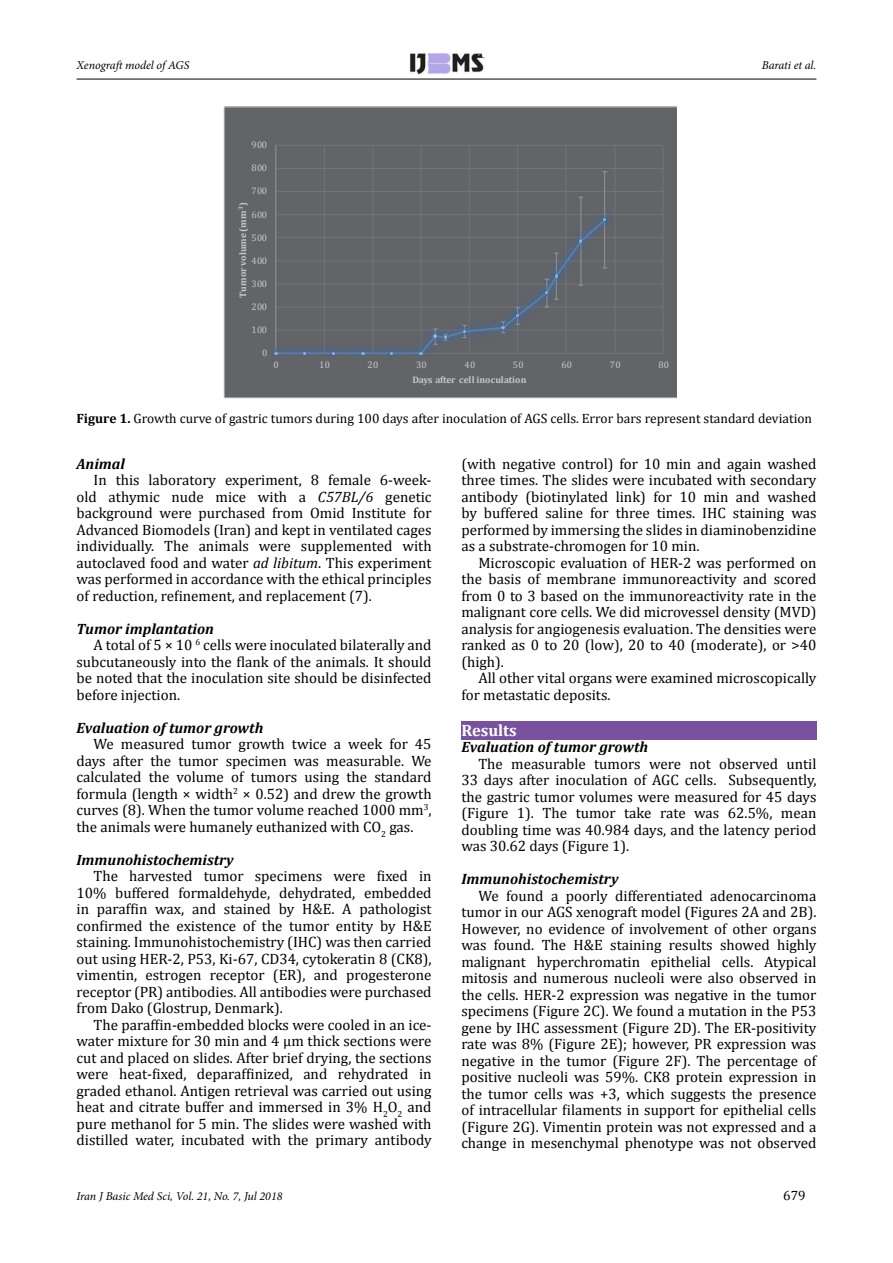
<style>
.page{position:relative;width:893px;height:1263px;background:#fff}
.page>*{position:absolute;margin:0;border:0;box-sizing:border-box;transform-origin:0 0}
.t1{font:700 16.5px "Cambria";color:#fff}
.t2{font:15px/16.5px "Cambria";color:#000;text-align:justify}
.t3{font:italic 700 15px "Cambria";color:#000}
.t4{font:13.5px "Cambria";color:#000}
.t5{font:italic 12px "Minion Pro";letter-spacing:-.005em;color:#000}
.t6{font:9.45px "Cambria";letter-spacing:.03em;color:#c6c8ca}
.t7{font:700 9.45px "Cambria";letter-spacing:-.015em;color:#c6c8ca}
.t8{font:700 9.45px "Cambria";letter-spacing:.01em;color:#c6c8ca}
.s1{font-weight:700}
.s2{font-style:italic}
</style>
<div class="page">
<img style="left:409px;top:53px;width:76px;height:22px">
<hr style="left:77px;top:79px;width:739px;height:1px;background:#000">
<div style="left:461px;top:721px;width:355px;height:19px;background:#7a519e"></div>
<svg style="left:224px;top:107px;width:452px;height:291px;background:#646669"></svg>
<p class="t5" style="left:77px;top:57px;width:114px">Xenograft model of AGS</p>
<p class="t5" style="left:762px;top:57px;width:56px">Barati et al.</p>
<p class="t6" style="left:252px;top:139px;width:17px">900</p>
<p class="t6" style="left:252px;top:162px;width:17px">800</p>
<p class="t6" style="left:252px;top:186px;width:17px">700</p>
<p class="t8" style="left:236px;top:298px;width:97px;rotate:-90deg">Tumor volume (mm<sup>3</sup>)</p>
<p class="t6" style="left:252px;top:209px;width:17px">600</p>
<p class="t6" style="left:252px;top:232px;width:17px">500</p>
<p class="t6" style="left:252px;top:255px;width:17px">400</p>
<p class="t6" style="left:252px;top:278px;width:17px">300</p>
<p class="t6" style="left:252px;top:301px;width:17px">200</p>
<p class="t6" style="left:252px;top:324px;width:17px">100</p>
<p class="t6" style="left:262px;top:348px;width:7px">0</p>
<p class="t6" style="left:273px;top:360px;width:7px">0</p>
<p class="t6" style="left:319px;top:360px;width:12px">10</p>
<p class="t6" style="left:368px;top:360px;width:12px">20</p>
<p class="t6" style="left:416px;top:360px;width:12px">30</p>
<p class="t6" style="left:464px;top:360px;width:12px">40</p>
<p class="t6" style="left:513px;top:360px;width:12px">50</p>
<p class="t6" style="left:561px;top:360px;width:12px">60</p>
<p class="t6" style="left:610px;top:360px;width:12px">70</p>
<p class="t6" style="left:658px;top:360px;width:12px">80</p>
<p class="t7" style="left:412px;top:373px;width:115px">Days after cell inoculation</p>
<p class="t4" style="left:77px;top:410px;width:737px"><span class="s1">Figure 1.</span> Growth curve of gastric tumors during 100 days after inoculation of AGS cells. Error bars represent standard deviation</p>
<p class="t3" style="left:77px;top:453px;width:50px">Animal</p>
<p class="t2" style="left:77px;top:472px;width:357px;text-indent:17px">In this laboratory experiment, 8 female 6-week&shy;old athymic nude mice with a <span class="s2">C57BL/6</span> genetic background were purchased from Omid Institute for Advanced Biomodels (Iran) and kept in ventilated cages individually. The animals were supplemented with autoclaved food and water <span class="s2">ad libitum</span>. This experiment was performed in accordance with the ethical principles of reduction, refinement, and replacement (7).</p>
<p class="t3" style="left:77px;top:618px;width:139px">Tumor implantation</p>
<p class="t2" style="left:94px;top:637px;width:340px">A total of 5 × 10 <sup>6</sup> cells were inoculated bilaterally and</p>
<p class="t2" style="left:77px;top:653px;width:357px">subcutaneously into the flank of the animals. It should</p>
<p class="t2" style="left:77px;top:670px;width:357px">be noted that the inoculation site should be disinfected</p>
<p class="t2" style="left:77px;top:686px;width:105px">before injection.</p>
<p class="t3" style="left:77px;top:717px;width:188px">Evaluation of tumor growth</p>
<p class="t2" style="left:77px;top:736px;width:357px;text-indent:17px">We measured tumor growth twice a week for 45 days after the tumor specimen was measurable. We calculated the volume of tumors using the standard formula (length × width<sup>2</sup> × 0.52) and drew the growth curves (8). When the tumor volume reached 1000 mm<sup>3</sup>, the animals were humanely euthanized with CO<sub>2</sub> gas.</p>
<p class="t3" style="left:77px;top:849px;width:159px">Immunohistochemistry</p>
<p class="t2" style="left:77px;top:868px;width:357px;text-indent:17px">The harvested tumor specimens were fixed in 10% buffered formaldehyde, dehydrated, embedded in paraffin wax, and stained by H&amp;E. A pathologist confirmed the existence of the tumor entity by H&amp;E staining. Immunohistochemistry (IHC) was then carried out using HER-2, P53, Ki-67, CD34, cytokeratin 8 (CK8), vimentin, estrogen receptor (ER), and progesterone receptor (PR) antibodies. All antibodies were purchased from Dako (Glostrup, Denmark).</p>
<p class="t2" style="left:77px;top:1016px;width:357px;text-indent:17px">The paraffin-embedded blocks were cooled in an ice&shy;water mixture for 30 min and 4 µm thick sections were cut and placed on slides. After brief drying, the sections were heat-fixed, deparaffinized, and rehydrated in graded ethanol. Antigen retrieval was carried out using heat and citrate buffer and immersed in 3% H<sub>2</sub>O<sub>2</sub> and pure methanol for 5 min. The slides were washed with distilled water, incubated with the primary antibody</p>
<p class="t2" style="left:461px;top:455px;width:357px">(with negative control) for 10 min and again washed three times. The slides were incubated with secondary antibody (biotinylated link) for 10 min and washed by buffered saline for three times. IHC staining was performed by immersing the slides in diaminobenzidine as a substrate-chromogen for 10 min.</p>
<p class="t2" style="left:461px;top:554px;width:357px;text-indent:17px">Microscopic evaluation of HER-2 was performed on the basis of membrane immunoreactivity and scored from 0 to 3 based on the immunoreactivity rate in the malignant core cells. We did microvessel density (MVD) analysis for angiogenesis evaluation. The densities were ranked as 0 to 20 (low), 20 to 40 (moderate), or &gt;40 (high).</p>
<p class="t2" style="left:461px;top:670px;width:357px;text-indent:17px">All other vital organs were examined microscopically for metastatic deposits.</p>
<p class="t1" style="left:461px;top:718px;width:57px">Results</p>
<p class="t3" style="left:461px;top:737px;width:188px">Evaluation of tumor growth</p>
<p class="t2" style="left:461px;top:755px;width:357px;text-indent:17px">The measurable tumors were not observed until 33 days after inoculation of AGC cells. Subsequently, the gastric tumor volumes were measured for 45 days (Figure 1). The tumor take rate was 62.5%, mean doubling time was 40.984 days, and the latency period was 30.62 days (Figure 1).</p>
<p class="t3" style="left:461px;top:869px;width:159px">Immunohistochemistry</p>
<p class="t2" style="left:461px;top:887px;width:357px;text-indent:17px">We found a poorly differentiated adenocarcinoma tumor in our AGS xenograft model (Figures 2A and 2B).<br>However, no evidence of involvement of other organs was found. The H&amp;E staining results showed highly malignant hyperchromatin epithelial cells. Atypical mitosis and numerous nucleoli were also observed in the cells. HER-2 expression was negative in the tumor specimens (Figure 2C). We found a mutation in the P53 gene by IHC assessment (Figure 2D). The ER-positivity rate was 8% (Figure 2E); however, PR expression was negative in the tumor (Figure 2F). The percentage of positive nucleoli was 59%. CK8 protein expression in the tumor cells was +3, which suggests the presence of intracellular filaments in support for epithelial cells (Figure 2G). Vimentin protein was not expressed and a change in mesenchymal phenotype was not observed</p>
<p class="t5" style="left:77px;top:1187px;width:207px">Iran J Basic Med Sci, Vol. 21, No. 7, Jul 2018</p>
<p class="t4" style="left:783px;top:1187px;width:24px">679</p>
</div>
